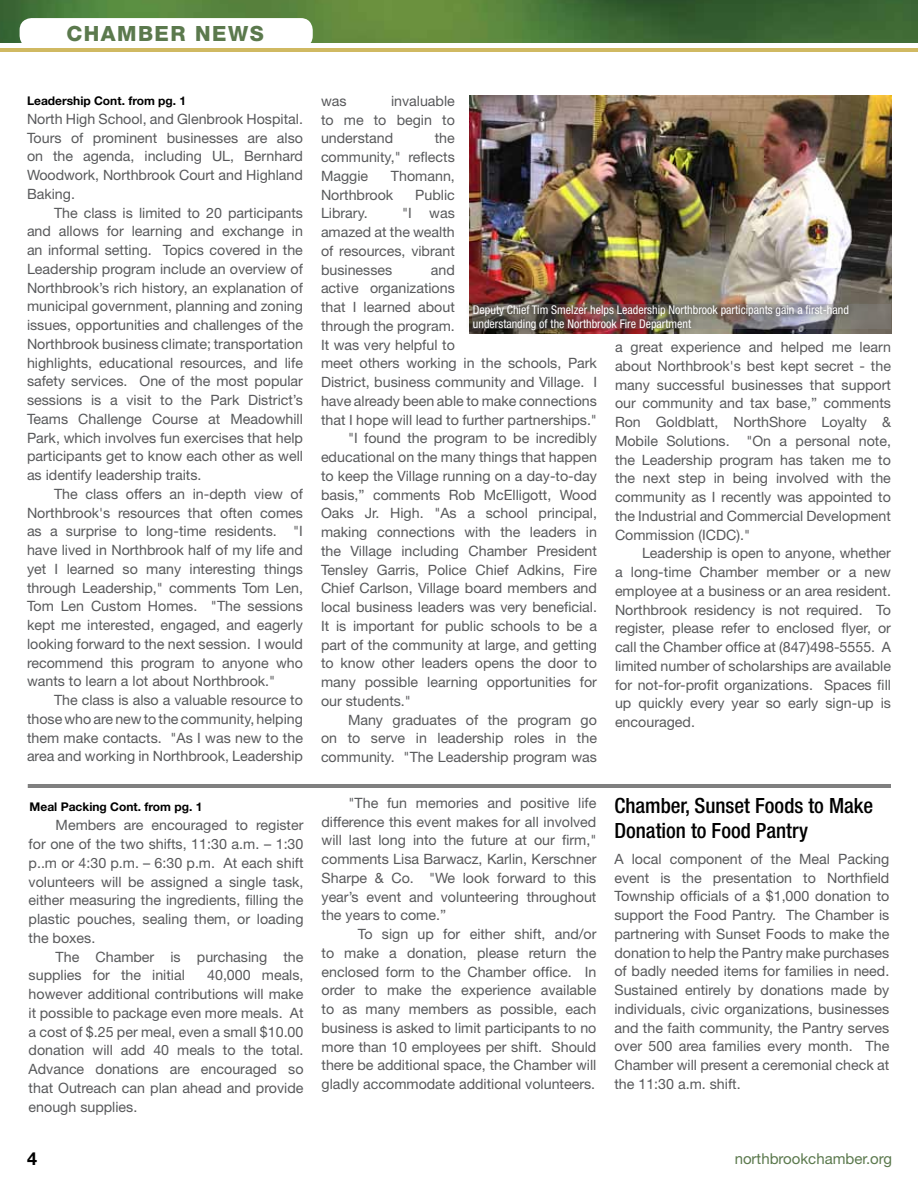
<style>
.page{position:relative;width:918px;height:1188px;background:#fff}
.page>*{position:absolute;margin:0;border:0;box-sizing:border-box;transform-origin:0 0}
.t1{font:500 condensed 21px/25.5px "Helvetica Neue";color:#000}
.t2{font:800 21px "Helvetica Neue";letter-spacing:.07em;color:#5b794d}
.t3{font:700 18px "Helvetica Neue";color:#000}
.t4{font:15px "Helvetica Neue";color:#5b794d}
.t5{font:14.25px/18.8px "Helvetica Neue";color:#58595b;text-align:justify}
.t6{font:condensed 12px/13.5px "Helvetica Neue";color:#fff}
.t7{font:700 12px "Helvetica Neue";color:#000}
</style>
<div class="page">
<hr style="left:0;top:49px;width:918px;height:3px;background:#d0b962">
<img style="left:0;top:0;width:918px;height:42px">
<div style="left:20px;top:18px;width:293px;height:30px;background:#fff;border-radius:12px"></div>
<hr style="left:28px;top:785px;width:863px;height:1px;background:#000">
<hr style="left:28px;top:787px;width:863px;height:1px;background:#000">
<img style="left:470px;top:96px;width:421px;height:238px">
<div style="left:473px;top:305px;width:418px;height:24px;background:#7a766f"></div>
<div style="left:466px;top:298px;width:390px;height:39px;background:#000;opacity:.75"></div>
<h1 class="t2" style="left:66px;top:21px;width:199px">CHAMBER NEWS</h1>
<p class="t7" style="left:27px;top:93px;width:161px">Leadership Cont. from pg. 1</p>
<p class="t5" style="left:27px;top:109px;width:278px">North High School, and Glenbrook Hospital.<br>Tours of prominent businesses are also on the agenda, including UL, Bernhard Woodwork, Northbrook Court and Highland Baking.</p>
<p class="t5" style="left:27px;top:203px;width:278px;text-indent:27px">The class is limited to 20 participants and allows for learning and exchange in an informal setting. Topics covered in the Leadership program include an overview of Northbrook’s rich history, an explanation of municipal government, planning and zoning issues, opportunities and challenges of the Northbrook business climate; transportation highlights, educational resources, and life safety services. One of the most popular sessions is a visit to the Park District’s Teams Challenge Course at Meadowhill Park, which involves fun exercises that help participants get to know each other as well as identify leadership traits.</p>
<p class="t5" style="left:27px;top:484px;width:278px;text-indent:27px">The class offers an in-depth view of Northbrook's resources that often comes as a surprise to long-time residents. "I have lived in Northbrook half of my life and yet I learned so many interesting things through Leadership," comments Tom Len, Tom Len Custom Homes. "The sessions kept me interested, engaged, and eagerly looking forward to the next session. I would recommend this program to anyone who wants to learn a lot about Northbrook."</p>
<p class="t5" style="left:27px;top:690px;width:277px;text-indent:27px">The class is also a valuable resource to those who are new to the community, helping them make contacts. "As I was new to the area and working in Northbrook, Leadership</p>
<p class="t7" style="left:30px;top:799px;width:174px">Meal Packing Cont. from pg. 1</p>
<p class="t5" style="left:29px;top:816px;width:276px;text-indent:27px">Members are encouraged to register for one of the two shifts, 11:30 a.m. – 1:30 p..m or 4:30 p.m. – 6:30 p.m. At each shift volunteers will be assigned a single task, either measuring the ingredients, filling the plastic pouches, sealing them, or loading the boxes.</p>
<p class="t5" style="left:29px;top:947px;width:276px;text-indent:27px">The Chamber is purchasing the supplies for the initial</p>
<p class="t5" style="left:29px;top:966px;width:276px;text-indent:179px">40,000 meals, however additional contributions will make it possible to package even more meals. At a cost of $.25 per meal, even a small $10.00 donation will add 40 meals to the total.<br>Advance donations are encouraged so that Outreach can plan ahead and provide enough supplies.</p>
<p class="t5" style="left:321px;top:91px;width:135px;text-indent:70px">invaluable to me to begin to understand</p>
<p class="t5" style="left:321px;top:91px;width:27px">was</p>
<p class="t5" style="left:321px;top:129px;width:135px;text-indent:114px">the community," reflects Maggie</p>
<p class="t5" style="left:321px;top:166px;width:135px;text-indent:70px">Thomann,<br>Northbrook</p>
<p class="t5" style="left:415px;top:185px;width:41px">Public</p>
<p class="t5" style="left:321px;top:204px;width:135px;text-indent:81px">"I was amazed at the wealth of resources, vibrant businesses</p>
<p class="t5" style="left:321px;top:204px;width:48px">Library.</p>
<p class="t5" style="left:431px;top:260px;width:26px">and</p>
<p class="t5" style="left:321px;top:279px;width:135px">active organizations</p>
<p class="t5" style="left:321px;top:297px;width:135px">that I learned about</p>
<p class="t5" style="left:321px;top:316px;width:135px">through the program.</p>
<p class="t5" style="left:321px;top:335px;width:135px">It was very helpful to</p>
<p class="t5" style="left:321px;top:354px;width:278px">meet others working in the schools, Park</p>
<p class="t5" style="left:321px;top:372px;width:278px">District, business community and Village. I</p>
<p class="t5" style="left:321px;top:391px;width:277px">have already been able to make connections</p>
<p class="t5" style="left:321px;top:410px;width:278px">that I hope will lead to further partnerships."</p>
<p class="t5" style="left:348px;top:429px;width:251px">"I found the program to be incredibly</p>
<p class="t5" style="left:321px;top:448px;width:277px">educational on the many things that happen</p>
<p class="t5" style="left:321px;top:466px;width:277px">to keep the Village running on a day-to-day</p>
<p class="t5" style="left:321px;top:485px;width:277px">basis,” comments Rob McElligott, Wood</p>
<p class="t5" style="left:321px;top:504px;width:277px">Oaks Jr. High. "As a school principal,</p>
<p class="t5" style="left:321px;top:523px;width:277px">making connections with the leaders in</p>
<p class="t5" style="left:321px;top:541px;width:277px">the Village including Chamber President</p>
<p class="t5" style="left:321px;top:560px;width:278px">Tensley Garris, Police Chief Adkins, Fire</p>
<p class="t5" style="left:321px;top:579px;width:278px">Chief Carlson, Village board members and</p>
<p class="t5" style="left:321px;top:598px;width:277px">local business leaders was very beneficial.</p>
<p class="t5" style="left:321px;top:616px;width:278px">It is important for public schools to be a</p>
<p class="t5" style="left:321px;top:635px;width:277px">part of the community at large, and getting</p>
<p class="t5" style="left:321px;top:654px;width:277px">to know other leaders opens the door to</p>
<p class="t5" style="left:321px;top:673px;width:277px">many possible learning opportunities for</p>
<p class="t5" style="left:321px;top:691px;width:92px">our students."</p>
<p class="t5" style="left:348px;top:710px;width:251px">Many graduates of the program go</p>
<p class="t5" style="left:321px;top:729px;width:278px">on to serve in leadership roles in the</p>
<p class="t5" style="left:321px;top:748px;width:277px">community. "The Leadership program was</p>
<p class="t6" style="left:473px;top:303px;width:378px">Deputy Chief Tim Smelzer helps Leadership Northbrook participants gain a first-hand understanding of the Northbrook Fire Department</p>
<p class="t5" style="left:615px;top:337px;width:278px">a great experience and helped me learn about Northbrook's best kept secret - the many successful businesses that support our community and tax base,” comments Ron Goldblatt, NorthShore Loyalty &amp; Mobile Solutions. "On a personal note, the Leadership program has taken me to the next step in being involved with the community as I recently was appointed to the Industrial and Commercial Development Commission (ICDC)."</p>
<p class="t5" style="left:615px;top:544px;width:278px;text-indent:27px">Leadership is open to anyone, whether a long-time Chamber member or a new employee at a business or an area resident.<br>Northbrook residency is not required. To register, please refer to enclosed flyer, or call the Chamber office at (847)498-5555. A limited number of scholarships are available for not-for-profit organizations. Spaces fill up quickly every year so early sign-up is encouraged.</p>
<p class="t5" style="left:322px;top:793px;width:276px;text-indent:27px">"The fun memories and positive life difference this event makes for all involved will last long into the future at our firm," comments Lisa Barwacz, Karlin, Kerschner Sharpe &amp; Co. "We look forward to this year’s event and volunteering throughout the years to come.”</p>
<p class="t5" style="left:322px;top:924px;width:276px;text-indent:36px">To sign up for either shift, and/or to make a donation, please return the enclosed form to the Chamber office. In order to make the experience available to as many members as possible, each business is asked to limit participants to no more than 10 employees per shift. Should there be additional space, the Chamber will gladly accommodate additional volunteers.</p>
<h1 class="t1" style="left:614px;top:792px;width:260px">Chamber, Sunset Foods to Make<br>Donation to Food Pantry</h1>
<p class="t5" style="left:614px;top:849px;width:276px">A local component of the Meal Packing event is the presentation to Northfield Township officials of a $1,000 donation to support the Food Pantry. The Chamber is partnering with Sunset Foods to make the donation to help the Pantry make purchases of badly needed items for families in need.<br>Sustained entirely by donations made by individuals, civic organizations, businesses and the faith community, the Pantry serves over 500 area families every month. The Chamber will present a ceremonial check at the 11:30 a.m. shift.</p>
<p class="t3" style="left:27px;top:1147px;width:12px">4</p>
<p class="t4" style="left:735px;top:1149px;width:159px">northbrookchamber.org</p>
</div>
